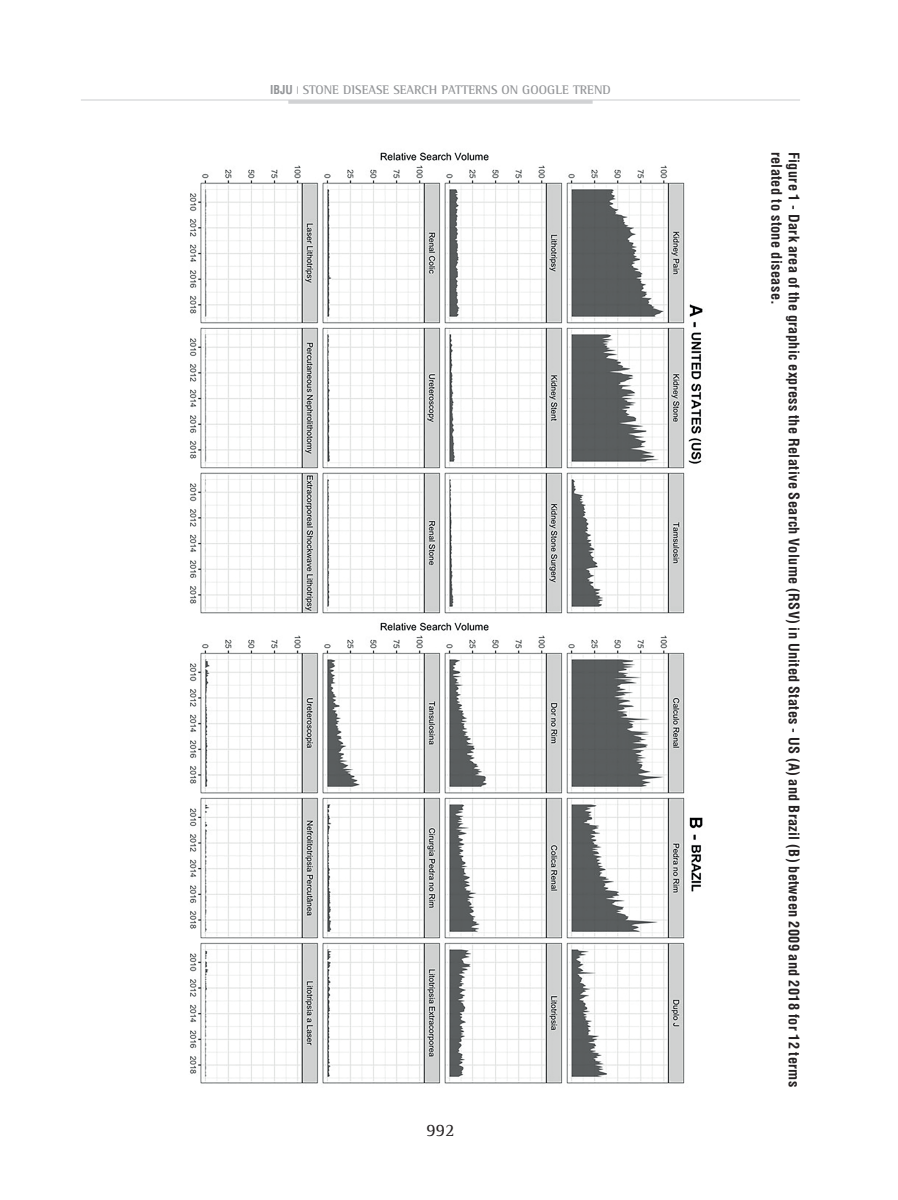
<style>
.page{position:relative;width:898px;height:1200px;background:#fff}
.page>*{position:absolute;margin:0;border:0;box-sizing:border-box;transform-origin:0 0}
.t1{font:18px "Rotis Serif";color:#231f20}
.t2{font:700 condensed 14.25px "Helvetica";letter-spacing:.025em;color:#231f20}
.t3{font:700 12.75px "Rotis Semi Serif";color:#939598}
.s1{font-family:"Helvetica";font-stretch:condensed;font-size:12px}
</style>
<div class="page">
<hr style="left:81px;top:99px;width:718px;height:2px;background:#dcdddf">
<hr style="left:288px;top:100px;width:304px;height:4px;background:#d1d2d4">
<img style="left:190px;top:152px;width:513px;height:932px">
<p class="t3" style="left:270px;top:82px;width:342px"><span class="s1">IBJU</span> <sup>|</sup> STONE DISEASE SEARCH PATTERNS ON GOOGLE TREND</p>
<p class="t1" style="left:426px;top:1119px;width:30px">992</p>
<p class="t2" style="left:785px;top:151px;width:155px;rotate:90deg">related to stone disease.</p>
<p class="t2" style="left:802px;top:151px;width:936px;rotate:90deg">Figure 1 - Dark area of the graphic express the Relative Search Volume (RSV) in United States - US (A) and Brazil (B) between 2009 and 2018 for 12 terms</p>
</div>
